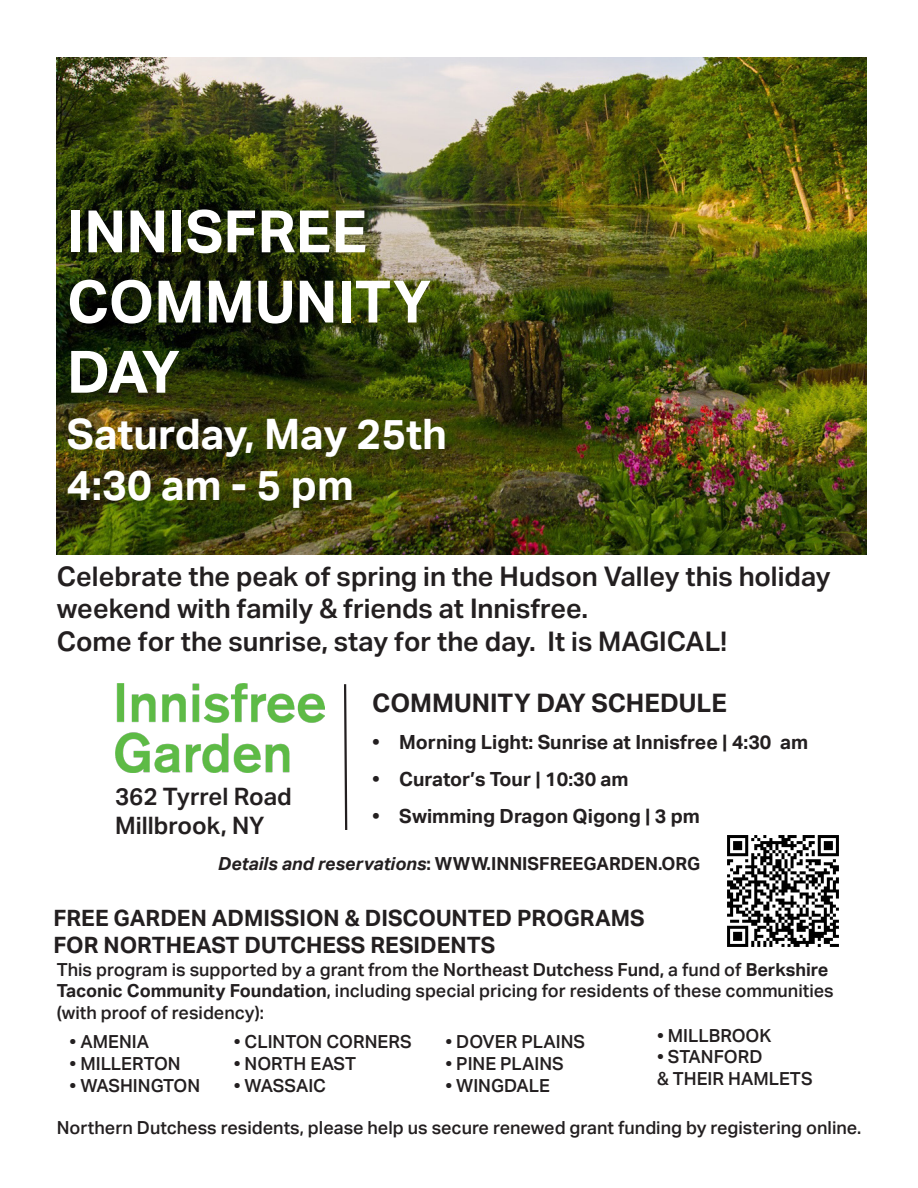
<style>
.page{position:relative;width:918px;height:1188px;background:#fff}
.page>*{position:absolute;margin:0;border:0;box-sizing:border-box;transform-origin:0 0}
.t1{font:700 58.5px/70.2px "Aktiv Grotesk";color:#fff}
.t2{font:700 42px "Aktiv Grotesk";color:#fff}
.t3{font:600 27px/32.4px "Aktiv Grotesk";color:#231f20}
.t4{font:700 25.5px "Aktiv Grotesk";color:#231f20}
.t5{font:600 24px/28.8px "Aktiv Grotesk";color:#231f20}
.t6{font:700 22.5px/27px "Aktiv Grotesk";color:#231f20}
.t7{font:700 19.5px "Aktiv Grotesk";color:#231f20}
.t8{font:500 18px/21.6px "Aktiv Grotesk";color:#231f20}
.t9{font:700 18px "Aktiv Grotesk";color:#231f20}
.s1{font-style:italic}
.s2{font-weight:600}
.s3{font-weight:700}
</style>
<div class="page">
<img style="left:57px;top:57px;width:810px;height:497px">
<img style="left:115px;top:684px;width:210px;height:88px">
<svg style="left:344px;top:684px;width:4px;height:146px"></svg>
<img style="left:727px;top:835px;width:112px;height:112px">
<p class="t1" style="left:67px;top:197px;width:366px">INNISFREE<br>COMMUNITY<br>DAY</p>
<p class="t2" style="left:67px;top:410px;width:382px">Saturday, May 25th</p>
<p class="t2" style="left:67px;top:461px;width:288px">4:30 am - 5 pm</p>
<p class="t3" style="left:57px;top:560px;width:775px">Celebrate the peak of spring in the Hudson Valley this holiday weekend with family &amp; friends at Innisfree.</p>
<p class="t3" style="left:57px;top:625px;width:672px">Come for the sunrise, stay for the day. It is MAGICAL!</p>
<p class="t5" style="left:115px;top:782px;width:178px">362 Tyrrel Road<br>Millbrook, NY</p>
<p class="t4" style="left:372px;top:688px;width:356px">COMMUNITY DAY SCHEDULE</p>
<p class="t7" style="left:372px;top:731px;width:437px">• Morning Light: Sunrise at Innisfree | 4:30 am</p>
<p class="t7" style="left:372px;top:768px;width:258px">• Curator’s Tour | 10:30 am</p>
<p class="t7" style="left:372px;top:805px;width:329px">• Swimming Dragon Qigong | 3 pm</p>
<p class="t9" style="left:218px;top:854px;width:484px"><span class="s1">Details and reservations</span>: WWW.INNISFREEGARDEN.ORG</p>
<p class="t6" style="left:53px;top:905px;width:593px">FREE GARDEN ADMISSION &amp; DISCOUNTED PROGRAMS<br>FOR NORTHEAST DUTCHESS RESIDENTS</p>
<p class="t8" style="left:57px;top:959px;width:778px">This program is supported by a grant from the <span class="s2">Northeast Dutchess Fund,</span> a fund of <span class="s3">Berkshire<br>Taconic Community Foundation</span>, including special pricing for residents of these communities (with proof of residency):</p>
<p class="t8" style="left:70px;top:1031px;width:81px">• AMENIA</p>
<p class="t8" style="left:70px;top:1053px;width:113px">• MILLERTON</p>
<p class="t8" style="left:70px;top:1075px;width:132px">• WASHINGTON</p>
<p class="t8" style="left:657px;top:1025px;width:116px">• MILLBROOK</p>
<p class="t8" style="left:657px;top:1046px;width:157px">• STANFORD<br>&amp; THEIR HAMLETS</p>
<p class="t8" style="left:57px;top:1117px;width:806px">Northern Dutchess residents, please help us secure renewed grant funding by registering online.</p>
<p class="t8" style="left:234px;top:1031px;width:179px">• CLINTON CORNERS</p>
<p class="t8" style="left:234px;top:1053px;width:124px">• NORTH EAST</p>
<p class="t8" style="left:234px;top:1075px;width:94px">• WASSAIC</p>
<p class="t8" style="left:445px;top:1031px;width:141px">• DOVER PLAINS</p>
<p class="t8" style="left:445px;top:1053px;width:120px">• PINE PLAINS</p>
<p class="t8" style="left:445px;top:1075px;width:106px">• WINGDALE</p>
</div>
